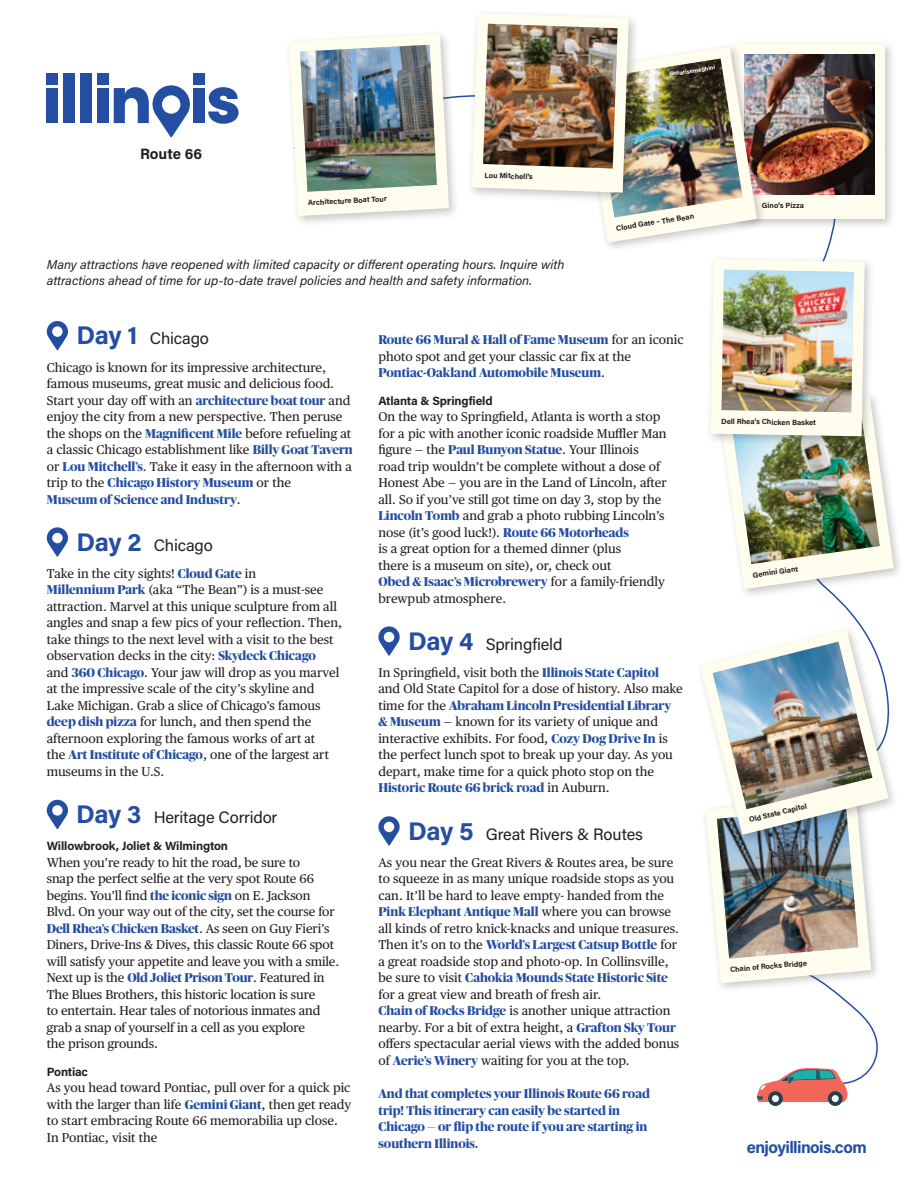
<style>
.page{position:relative;width:918px;height:1188px;background:#fff}
.page>*{position:absolute;margin:0;border:0;box-sizing:border-box;transform-origin:0 0}
.t1{font:16.5px "Acumin Pro";letter-spacing:-.01em;color:#231f20}
.t2{font:700 16.5px "Acumin Pro";letter-spacing:-.035em;color:#244ea1}
.t3{font:700 15px "Acumin Pro";color:#231f20}
.t4{font:12.75px/16.5px "Publico Text";color:#231f20}
.t5{font:700 12.75px/16.5px "Publico Banner";color:#244ea1}
.t6{font:italic 12.75px/16.5px "Acumin Pro";color:#231f20}
.t7{font:700 12px "Acumin Pro";letter-spacing:-.01em;color:#231f20}
.t8{font:700 7.5px "Acumin Pro";color:#231f20}
.t9{font:700 6px "Acumin Pro";color:#fff}
.s1{font-weight:700;font-size:25.5px;color:#244ea1}
.s2{font-family:"Publico Banner";font-weight:700;color:#244ea1}
.s3{font-family:"Publico Text";font-weight:400;color:#231f20}
</style>
<div class="page">
<svg style="left:46px;top:321px;width:22px;height:29px"></svg>
<svg style="left:46px;top:527px;width:22px;height:30px"></svg>
<svg style="left:46px;top:800px;width:22px;height:29px"></svg>
<div style="left:284px;top:29px;width:176px;height:198px;background:#231f20;opacity:.25"></div>
<svg style="left:289px;top:34px;width:160px;height:182px"></svg>
<img style="left:300px;top:45px;width:137px;height:147px">
<div style="left:715px;top:391px;width:189px;height:209px;background:#231f20;opacity:.25"></div>
<div style="left:729px;top:39px;width:168px;height:191px;background:#231f20;opacity:.25"></div>
<div style="left:735px;top:44px;width:150px;height:175px;background:#fffdee"></div>
<img style="left:768px;top:54px;width:107px;height:141px">
<img style="left:711px;top:259px;width:183px;height:330px">
<img style="left:722px;top:270px;width:132px;height:142px">
<div style="left:701px;top:792px;width:181px;height:202px;background:#231f20;opacity:.25"></div>
<div style="left:576px;top:42px;width:192px;height:211px;background:#231f20;opacity:.25"></div>
<img style="left:700px;top:629px;width:189px;height:354px">
<img style="left:713px;top:642px;width:159px;height:167px">
<img style="left:472px;top:13px;width:285px;height:230px">
<img style="left:483px;top:24px;width:135px;height:144px">
<svg style="left:828px;top:1091px;width:15px;height:15px"></svg>
<svg style="left:768px;top:1091px;width:15px;height:15px"></svg>
<svg style="left:757px;top:1068px;width:91px;height:34px"></svg>
<div style="left:47px;top:88px;width:11px;height:35px;background:#244ea1"></div>
<div style="left:64px;top:73px;width:11px;height:50px;background:#244ea1"></div>
<div style="left:80px;top:73px;width:11px;height:50px;background:#244ea1"></div>
<div style="left:97px;top:88px;width:11px;height:35px;background:#244ea1"></div>
<div style="left:193px;top:88px;width:12px;height:35px;background:#244ea1"></div>
<svg style="left:208px;top:87px;width:31px;height:37px"></svg>
<div style="left:47px;top:73px;width:11px;height:11px;background:#244ea1"></div>
<div style="left:97px;top:73px;width:11px;height:11px;background:#244ea1"></div>
<div style="left:193px;top:73px;width:12px;height:11px;background:#244ea1"></div>
<svg style="left:114px;top:85px;width:76px;height:52px"></svg>
<p class="t3" style="left:140px;top:143px;width:64px">Route 66</p>
<p class="t8" style="left:308px;top:197px;width:80px;rotate:-3deg">Architecture Boat Tour</p>
<p class="t8" style="left:485px;top:170px;width:50px;rotate:2deg">Lou Mitchell’s</p>
<p class="t6" style="left:47px;top:255px;width:519px">Many attractions have reopened with limited capacity or different operating hours. Inquire with attractions ahead of time for up-to-date travel policies and health and safety information.</p>
<p class="t9" style="left:668px;top:70px;width:48px;rotate:-9deg">@marisemeghini</p>
<p class="t8" style="left:615px;top:223px;width:80px;rotate:-9deg">Cloud Gate – The Bean</p>
<p class="t8" style="left:762px;top:200px;width:44px">Gino’s Pizza</p>
<p class="t1" style="left:77px;top:327px;width:134px"><span class="s1">Day 1</span> Chicago</p>
<p class="t4" style="left:47px;top:358px;width:308px">Chicago is known for its impressive architecture, famous museums, great music and delicious food.<br>Start your day off with an <span class="s2">architecture boat tour</span> and enjoy the city from a new perspective. Then peruse the shops on the <span class="s2">Magnificent Mile</span> before refueling at a classic Chicago establishment like <span class="s2">Billy Goat Tavern </span>or <span class="s2">Lou Mitchell’s</span>. Take it easy in the afternoon with a</p>
<p class="t5" style="left:47px;top:474px;width:246px"><span class="s3">trip to the</span> Chicago History Museum <span class="s3">or the<br></span>Museum of Science and Industry<span class="s3">.</span></p>
<p class="t1" style="left:77px;top:534px;width:138px"><span class="s1">Day 2</span> Chicago</p>
<p class="t4" style="left:47px;top:564px;width:297px">Take in the city sights! <span class="s2">Cloud Gate</span> in<br><span class="s2">Millennium Park</span> (aka “The Bean”) is a must-see attraction. Marvel at this unique sculpture from all angles and snap a few pics of your reflection. Then, take things to the next level with a visit to the best observation decks in the city: <span class="s2">Skydeck Chicago<br></span>and <span class="s2">360 Chicago</span>. Your jaw will drop as you marvel at the impressive scale of the city’s skyline and Lake Michigan. Grab a slice of Chicago’s famous <span class="s2">deep dish pizza</span> for lunch, and then spend the afternoon exploring the famous works of art at<br>the <span class="s2">Art Institute of Chicago</span>, one of the largest art museums in the U.S.</p>
<p class="t1" style="left:76px;top:806px;width:203px"><span class="s1">Day 3</span> Heritage Corridor</p>
<p class="t7" style="left:47px;top:838px;width:183px">Willowbrook, Joliet &amp; Wilmington</p>
<p class="t4" style="left:47px;top:853px;width:290px">When you’re ready to hit the road, be sure to<br>snap the perfect selfie at the very spot Route 66 begins. You’ll find <span class="s2">the iconic sign</span> on E. Jackson Blvd. On your way out of the city, set the course for</p>
<p class="t5" style="left:47px;top:919px;width:284px">Dell Rhea’s Chicken Basket<span class="s3">. As seen on Guy Fieri’s</span></p>
<p class="t4" style="left:47px;top:936px;width:294px">Diners, Drive-Ins &amp; Dives, this classic Route 66 spot will satisfy your appetite and leave you with a smile.<br>Next up is the <span class="s2">Old Joliet Prison Tour</span>. Featured in The Blues Brothers, this historic location is sure<br>to entertain. Hear tales of notorious inmates and grab a snap of yourself in a cell as you explore<br>the prison grounds.</p>
<p class="t7" style="left:47px;top:1063px;width:43px">Pontiac</p>
<p class="t4" style="left:47px;top:1079px;width:306px">As you head toward Pontiac, pull over for a quick pic with the larger than life <span class="s2">Gemini Giant</span>, then get ready to start embracing Route 66 memorabilia up close.<br>In Pontiac, visit the</p>
<p class="t5" style="left:378px;top:331px;width:307px">Route 66 Mural &amp; Hall of Fame Museum <span class="s3">for an iconic</span></p>
<p class="t4" style="left:378px;top:347px;width:254px">photo spot and get your classic car fix at the</p>
<p class="t5" style="left:378px;top:364px;width:228px">Pontiac-Oakland Automobile Museum<span class="s3">.</span></p>
<p class="t7" style="left:378px;top:392px;width:116px">Atlanta &amp; Springfield</p>
<p class="t4" style="left:378px;top:408px;width:290px">On the way to Springfield, Atlanta is worth a stop for a pic with another iconic roadside Muffler Man figure — the <span class="s2">Paul Bunyon Statue</span>. Your Illinois road trip wouldn’t be complete without a dose of Honest Abe — you are in the Land of Lincoln, after all. So if you’ve still got time on day 3, stop by the <span class="s2">Lincoln Tomb</span> and grab a photo rubbing Lincoln’s nose (it’s good luck!). <span class="s2">Route 66 Motorheads<br></span>is a great option for a themed dinner (plus<br>there is a museum on site), or, check out</p>
<p class="t5" style="left:378px;top:573px;width:288px">Obed &amp; Isaac’s Microbrewery <span class="s3">for a family-friendly</span></p>
<p class="t4" style="left:378px;top:589px;width:129px">brewpub atmosphere.</p>
<p class="t1" style="left:408px;top:633px;width:156px"><span class="s1">Day 4</span> Springfield</p>
<p class="t4" style="left:378px;top:663px;width:306px">In Springfield, visit both the <span class="s2">Illinois State Capitol </span>and Old State Capitol for a dose of history. Also make</p>
<p class="t5" style="left:378px;top:696px;width:294px"><span class="s3">time for the</span> Abraham Lincoln Presidential Library</p>
<p class="t4" style="left:378px;top:713px;width:296px"><span class="s2">&amp; Museum</span> — known for its variety of unique and interactive exhibits. For food, <span class="s2">Cozy Dog Drive In</span> is the perfect lunch spot to break up your day. As you depart, make time for a quick photo stop on the</p>
<p class="t5" style="left:378px;top:779px;width:233px">Historic Route 66 brick road <span class="s3">in Auburn.</span></p>
<p class="t1" style="left:408px;top:823px;width:236px"><span class="s1">Day 5</span> Great Rivers &amp; Routes</p>
<p class="t4" style="left:378px;top:853px;width:297px;text-align:justify">As you near the Great Rivers &amp; Routes area, be sure to squeeze in as many unique roadside stops as you can. It’ll be hard to leave empty- handed from the</p>
<p class="t5" style="left:378px;top:903px;width:294px">Pink Elephant Antique Mall <span class="s3">where you can browse</span></p>
<p class="t4" style="left:378px;top:919px;width:302px">all kinds of retro knick-knacks and unique treasures.</p>
<p class="t5" style="left:378px;top:936px;width:300px"><span class="s3">Then it’s on to the</span> World’s Largest Catsup Bottle <span class="s3">for</span></p>
<p class="t4" style="left:378px;top:952px;width:292px">a great roadside stop and photo-op. In Collinsville,</p>
<p class="t5" style="left:378px;top:969px;width:291px"><span class="s3">be sure to visit</span> Cahokia Mounds State Historic Site</p>
<p class="t4" style="left:378px;top:985px;width:302px">for a great view and breath of fresh air.<br><span class="s2">Chain of Rocks Bridge</span> is another unique attraction nearby. For a bit of extra height, a <span class="s2">Grafton Sky Tour </span>offers spectacular aerial views with the added bonus of <span class="s2">Aerie’s Winery</span> waiting for you at the top.</p>
<p class="t5" style="left:378px;top:1085px;width:273px">And that completes your Illinois Route 66 road trip! This itinerary can easily be started in Chicago — or flip the route if you are starting in southern Illinois.</p>
<p class="t8" style="left:721px;top:416px;width:96px;rotate:1deg">Dell Rhea’s Chicken Basket</p>
<p class="t8" style="left:752px;top:570px;width:47px;rotate:-8deg">Gemini Giant</p>
<p class="t8" style="left:748px;top:815px;width:61px;rotate:-14deg">Old State Capitol</p>
<p class="t8" style="left:730px;top:964px;width:79px;rotate:-5deg">Chain of Rocks Bridge</p>
<p class="t2" style="left:747px;top:1136px;width:121px">enjoyillinois.com</p>
</div>
